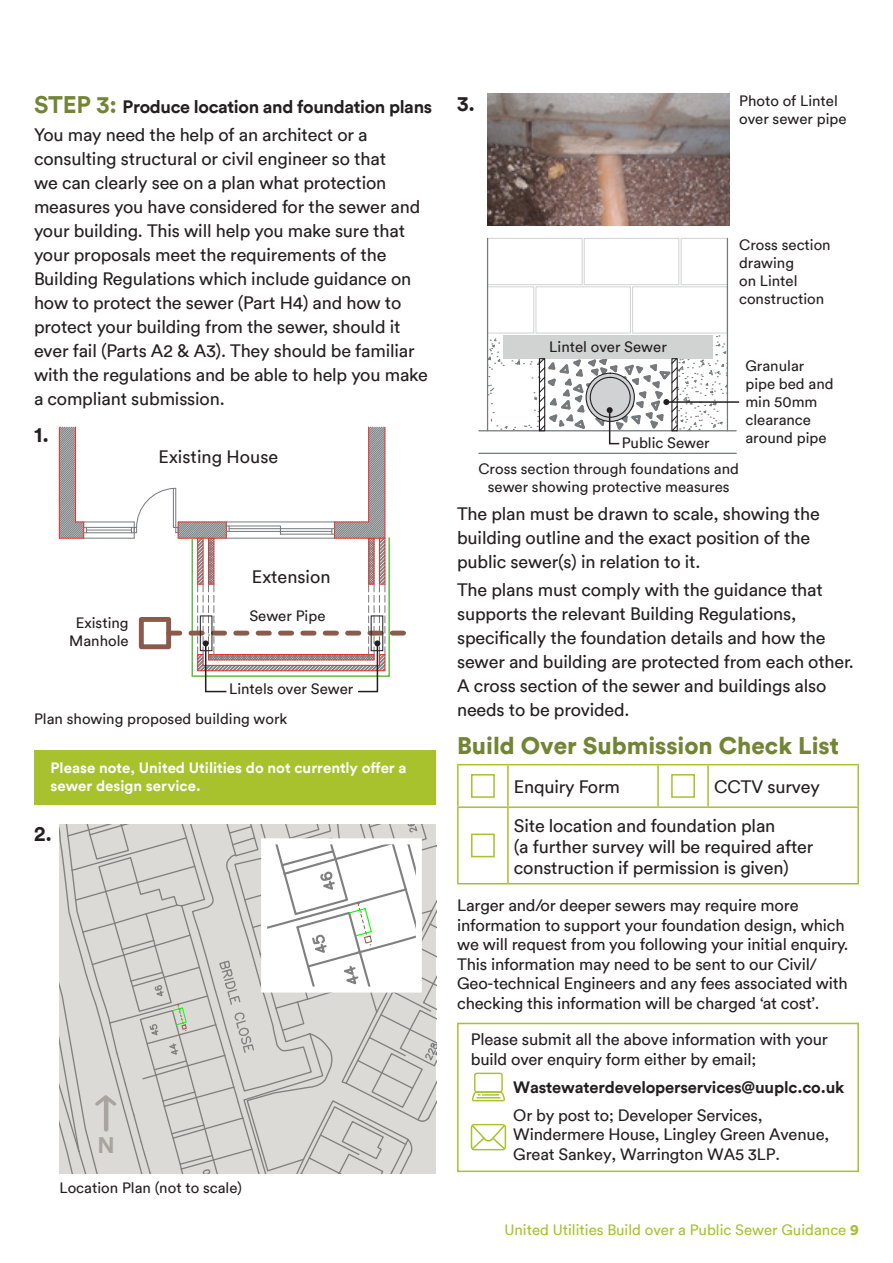
<style>
.page{position:relative;width:893px;height:1263px;background:#fff}
.page>*{position:absolute;margin:0;border:0;box-sizing:border-box;transform-origin:0 0}
.Sub_Header{font:900 24px "Circular TT";color:#728534}
.t1{font:700 22.5px "Circular TT";color:#aaa49f}
.t2{font:700 21px "Circular TT";color:#231f20}
.Body_Txt{font:18px/24px "Circular TT";letter-spacing:-.01em;color:#231f20}
.Body_Txt-2{font:700 18px "Circular TT";letter-spacing:-.02em;color:#231f20}
.Body_Txt-3{font:16.5px/19.5px "Circular TT";letter-spacing:-.01em;color:#231f20}
.Body_Txt-4{font:700 16.5px/28px "Circular TT";letter-spacing:-.01em;color:#231f20}
.t3{font:15px/18px "Circular TT";color:#231f20}
.t4{font:700 15px/18px "Circular TT";color:#fff}
.t5{font:15px "Circular TT";color:#a7c22d}
.s1{font-size:24px;color:#728534}
.s2{font-weight:400}
.s3{font-weight:900}
</style>
<div class="page">
<div style="left:457px;top:1023px;width:402px;height:149px;border:2px solid #a7c22d"></div>
<div style="left:34px;top:750px;width:402px;height:55px;background:#a7c22d"></div>
<svg style="left:59px;top:427px;width:28px;height:112px"></svg>
<hr style="left:86px;top:530px;width:46px;height:1px;background:#75797b">
<hr style="left:84px;top:532px;width:50px;height:1px;background:#75797b">
<hr style="left:84px;top:527px;width:50px;height:1px;background:#75797b">
<hr style="left:84px;top:522px;width:50px;height:1px;background:#75797b">
<hr style="left:84px;top:538px;width:50px;height:1px;background:#75797b">
<div style="left:487px;top:238px;width:96px;height:47px;border:1px solid #d1d2d2"></div>
<div style="left:584px;top:238px;width:95px;height:47px;border:1px solid #d1d2d2"></div>
<div style="left:632px;top:286px;width:96px;height:47px;border:1px solid #d1d2d2"></div>
<hr style="left:479px;top:430px;width:257px;height:1px;background:#75797b">
<hr style="left:479px;top:453px;width:257px;height:1px;background:#75797b">
<div style="left:536px;top:286px;width:95px;height:47px;border:1px solid #d1d2d2"></div>
<div style="left:681px;top:238px;width:47px;height:47px;border:1px solid #d1d2d2"></div>
<div style="left:487px;top:286px;width:47px;height:47px;border:1px solid #d1d2d2"></div>
<hr style="left:487px;top:238px;width:1px;height:193px;background:#75797b">
<hr style="left:727px;top:238px;width:1px;height:193px;background:#75797b">
<svg style="left:459px;top:765px;width:398px;height:93px"></svg>
<hr style="left:457px;top:764px;width:51px;height:1px;background:#a7c22d">
<hr style="left:457px;top:765px;width:2px;height:41px;background:#a7c22d">
<hr style="left:508px;top:764px;width:150px;height:1px;background:#a7c22d">
<hr style="left:507px;top:765px;width:2px;height:41px;background:#a7c22d">
<hr style="left:658px;top:764px;width:50px;height:1px;background:#a7c22d">
<hr style="left:657px;top:765px;width:2px;height:41px;background:#a7c22d">
<hr style="left:708px;top:764px;width:151px;height:1px;background:#a7c22d">
<hr style="left:707px;top:765px;width:2px;height:41px;background:#a7c22d">
<hr style="left:857px;top:765px;width:2px;height:41px;background:#a7c22d">
<hr style="left:457px;top:806px;width:51px;height:2px;background:#a7c22d">
<hr style="left:457px;top:808px;width:2px;height:75px;background:#a7c22d">
<hr style="left:508px;top:806px;width:150px;height:2px;background:#a7c22d">
<hr style="left:507px;top:808px;width:2px;height:75px;background:#a7c22d">
<hr style="left:658px;top:806px;width:50px;height:2px;background:#a7c22d">
<hr style="left:708px;top:806px;width:151px;height:2px;background:#a7c22d">
<hr style="left:857px;top:808px;width:2px;height:75px;background:#a7c22d">
<hr style="left:457px;top:883px;width:51px;height:1px;background:#a7c22d">
<hr style="left:508px;top:883px;width:150px;height:1px;background:#a7c22d">
<hr style="left:658px;top:883px;width:50px;height:1px;background:#a7c22d">
<hr style="left:708px;top:883px;width:151px;height:1px;background:#a7c22d">
<div style="left:471px;top:774px;width:24px;height:24px;border:2px solid #a7c22d"></div>
<div style="left:671px;top:774px;width:24px;height:24px;border:2px solid #a7c22d"></div>
<div style="left:471px;top:833px;width:24px;height:24px;border:2px solid #a7c22d"></div>
<svg style="left:472px;top:1073px;width:33px;height:28px"></svg>
<svg style="left:471px;top:1124px;width:35px;height:26px"></svg>
<hr style="left:666px;top:401px;width:73px;height:2px;background:#231f20">
<svg style="left:486px;top:335px;width:243px;height:110px"></svg>
<svg style="left:131px;top:427px;width:275px;height:266px"></svg>
<img style="left:487px;top:94px;width:243px;height:131px">
<svg style="left:60px;top:824px;width:376px;height:349px"></svg>
<hr style="left:104px;top:1101px;width:4px;height:28px;background:#aaa49f">
<p class="Body_Txt-2" style="left:34px;top:95px;width:400px"><span class="s1">STEP 3:</span> Produce location and foundation plans</p>
<p class="Body_Txt" style="left:34px;top:123px;width:395px">You may need the help of an architect or a consulting structural or civil engineer so that<br>we can clearly see on a plan what protection measures you have considered for the sewer and your building. This will help you make sure that your proposals meet the requirements of the Building Regulations which include guidance on how to protect the sewer (Part H4) and how to protect your building from the sewer, should it ever fail (Parts A2 &amp; A3). They should be familiar with the regulations and be able to help you make a compliant submission.</p>
<p class="t2" style="left:34px;top:421px;width:16px">1.</p>
<p class="Body_Txt" style="left:159px;top:445px;width:121px">Existing House</p>
<p class="t3" style="left:69px;top:613px;width:61px;text-align:center">Existing<br>Manhole</p>
<p class="Body_Txt" style="left:252px;top:565px;width:80px">Extension</p>
<p class="t3" style="left:249px;top:607px;width:78px">Sewer Pipe</p>
<p class="t3" style="left:229px;top:680px;width:126px">Lintels over Sewer</p>
<p class="t3" style="left:34px;top:709px;width:255px">Plan showing proposed building work</p>
<p class="t4" style="left:50px;top:758px;width:358px">Please note, United Utilities do not currently offer a sewer design service.</p>
<p class="t2" style="left:34px;top:820px;width:19px">2.</p>
<p class="t1" style="left:98px;top:1131px;width:19px">N</p>
<p class="t3" style="left:60px;top:1178px;width:184px">Location Plan (not to scale)</p>
<p class="t2" style="left:457px;top:90px;width:20px">3.</p>
<p class="t3" style="left:739px;top:92px;width:109px">Photo of Lintel over sewer pipe</p>
<p class="t3" style="left:549px;top:338px;width:119px">Lintel over Sewer</p>
<p class="t3" style="left:622px;top:434px;width:89px">Public Sewer</p>
<p class="t3" style="left:739px;top:236px;width:93px">Cross section drawing<br>on Lintel construction</p>
<p class="t3" style="left:745px;top:356px;width:90px">Granular pipe bed and min 50mm clearance around pipe</p>
<p class="t3" style="left:478px;top:460px;width:262px;text-align:center">Cross section through foundations and sewer showing protective measures</p>
<p class="Body_Txt" style="left:457px;top:501px;width:364px">The plan must be drawn to scale, showing the building outline and the exact position of the public sewer(s) in relation to it.</p>
<p class="Body_Txt" style="left:457px;top:578px;width:398px">The plans must comply with the guidance that supports the relevant Building Regulations, specifically the foundation details and how the sewer and building are protected from each other.<br>A cross section of the sewer and buildings also needs to be provided.</p>
<p class="Sub_Header" style="left:457px;top:729px;width:383px">Build Over Submission Check List</p>
<p class="Body_Txt" style="left:514px;top:775px;width:107px">Enquiry Form</p>
<p class="Body_Txt" style="left:714px;top:775px;width:107px">CCTV survey</p>
<p class="Body_Txt" style="left:514px;top:815px;width:301px;line-height:21px">Site location and foundation plan<br>(a further survey will be required after construction if permission is given)</p>
<p class="Body_Txt-3" style="left:457px;top:895px;width:393px">Larger and/or deeper sewers may require more information to support your foundation design, which we will request from you following your initial enquiry.<br>This information may need to be sent to our Civil/ Geo-technical Engineers and any fees associated with checking this information will be charged ‘at cost’.</p>
<p class="Body_Txt-3" style="left:471px;top:1029px;width:359px">Please submit all the above information with your build over enquiry form either by email;</p>
<p class="Body_Txt-4" style="left:513px;top:1072px;width:333px">Wastewaterdeveloperservices@uuplc.co.uk<br><span class="s2">Or by post to; Developer Services,</span></p>
<p class="Body_Txt-3" style="left:513px;top:1124px;width:317px">Windermere House, Lingley Green Avenue,<br>Great Sankey, Warrington WA5 3LP.</p>
<p class="t5" style="left:504px;top:1221px;width:356px">United Utilities Build over a Public Sewer Guidance <span class="s3">9</span></p>
</div>
